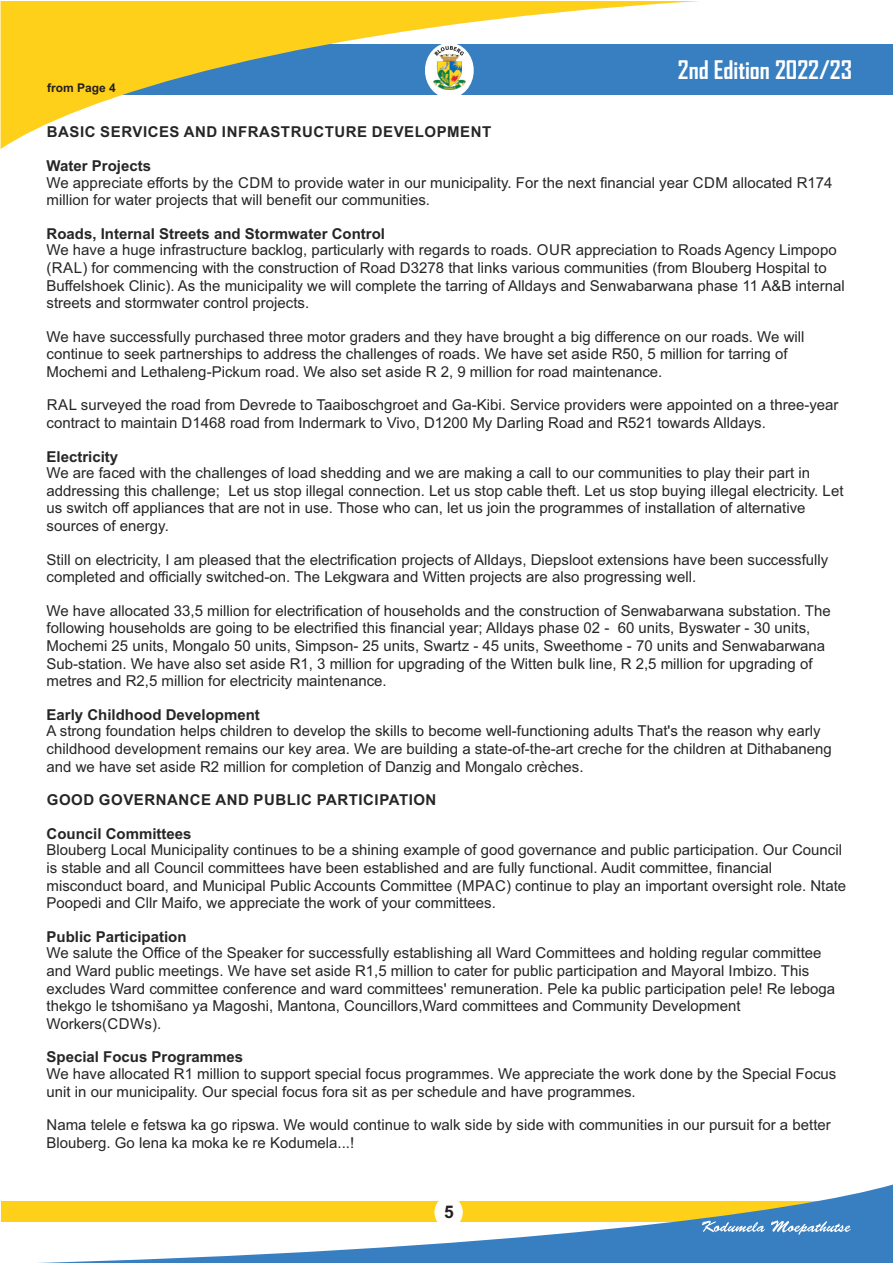
<style>
.page{position:relative;width:893px;height:1263px;background:#fff}
.page>*{position:absolute;margin:0;border:0;box-sizing:border-box;transform-origin:0 0}
.t1{font:700 24.6px "Agency FB";color:#fff}
.t2{font:700 17.4px "Arial";color:#231f20}
.t3{font:15px/17.5px "Arial";color:#262626}
.t4{font:700 15px "Arial";color:#262626}
.t5{font:700 15px "Arial";letter-spacing:.035em;color:#262626}
.t6{font:700 12px "Arial";color:#231f20}
</style>
<div class="page">
<div style="left:106px;top:44px;width:786px;height:51px;background:#387fc2"></div>
<svg style="left:1px;top:1184px;width:892px;height:79px"></svg>
<svg style="left:1px;top:1px;width:699px;height:148px"></svg>
<svg style="left:702px;top:1220px;width:149px;height:15px;background:#6a9fd1"></svg>
<p class="t6" style="left:47px;top:83px;width:70px">from Page 4</p>
<h1 class="t1" style="left:678px;top:60px;width:176px">2nd Edition 2022/23</h1>
<p class="t5" style="left:47px;top:126px;width:446px">BASIC SERVICES AND INFRASTRUCTURE DEVELOPMENT</p>
<p class="t4" style="left:47px;top:160px;width:106px">Water Projects</p>
<p class="t3" style="left:47px;top:175px;width:787px">We appreciate efforts by the CDM to provide water in our municipality. For the next financial year CDM allocated R174 million for water projects that will benefit our communities.</p>
<p class="t4" style="left:47px;top:228px;width:340px">Roads, Internal Streets and Stormwater Control</p>
<p class="t3" style="left:47px;top:243px;width:800px">We have a huge infrastructure backlog, particularly with regards to roads. OUR appreciation to Roads Agency Limpopo (RAL) for commencing with the construction of Road D3278 that links various communities (from Blouberg Hospital to Buffelshoek Clinic). As the municipality we will complete the tarring of Alldays and Senwabarwana phase 11 A&amp;B internal streets and stormwater control projects.</p>
<p class="t3" style="left:47px;top:329px;width:759px">We have successfully purchased three motor graders and they have brought a big difference on our roads. We will continue to seek partnerships to address the challenges of roads. We have set aside R50, 5 million for tarring of<br>Mochemi and Lethaleng-Pickum road. We also set aside R 2, 9 million for road maintenance.</p>
<p class="t3" style="left:47px;top:398px;width:793px">RAL surveyed the road from Devrede to Taaiboschgroet and Ga-Kibi. Service providers were appointed on a three-year contract to maintain D1468 road from Indermark to Vivo, D1200 My Darling Road and R521 towards Alldays.</p>
<p class="t4" style="left:47px;top:451px;width:73px">Electricity</p>
<p class="t3" style="left:47px;top:466px;width:798px">We are faced with the challenges of load shedding and we are making a call to our communities to play their part in addressing this challenge; Let us stop illegal connection. Let us stop cable theft. Let us stop buying illegal electricity. Let us switch off appliances that are not in use. Those who can, let us join the programmes of installation of alternative sources of energy.</p>
<p class="t3" style="left:47px;top:552px;width:783px">Still on electricity, I am pleased that the electrification projects of Alldays, Diepsloot extensions have been successfully completed and officially switched-on. The Lekgwara and Witten projects are also progressing well.</p>
<p class="t3" style="left:47px;top:603px;width:786px">We have allocated 33,5 million for electrification of households and the construction of Senwabarwana substation. The following households are going to be electrified this financial year; Alldays phase 02 - 60 units, Byswater - 30 units, Mochemi 25 units, Mongalo 50 units, Simpson- 25 units, Swartz - 45 units, Sweethome - 70 units and Senwabarwana Sub-station. We have also set aside R1, 3 million for upgrading of the Witten bulk line, R 2,5 million for upgrading of metres and R2,5 million for electricity maintenance.</p>
<p class="t4" style="left:47px;top:709px;width:215px">Early Childhood Development</p>
<p class="t3" style="left:47px;top:724px;width:787px">A strong foundation helps children to develop the skills to become well-functioning adults That's the reason why early childhood development remains our key area. We are building a state-of-the-art creche for the children at Dithabaneng and we have set aside R2 million for completion of Danzig and Mongalo crèches.</p>
<p class="t5" style="left:47px;top:794px;width:391px">GOOD GOVERNANCE AND PUBLIC PARTICIPATION</p>
<p class="t4" style="left:47px;top:828px;width:147px">Council Committees</p>
<p class="t3" style="left:47px;top:843px;width:801px">Blouberg Local Municipality continues to be a shining example of good governance and public participation. Our Council is stable and all Council committees have been established and are fully functional. Audit committee, financial misconduct board, and Municipal Public Accounts Committee (MPAC) continue to play an important oversight role. Ntate Poopedi and Cllr Maifo, we appreciate the work of your committees.</p>
<p class="t4" style="left:47px;top:931px;width:142px">Public Participation</p>
<p class="t3" style="left:47px;top:946px;width:790px">We salute the Office of the Speaker for successfully establishing all Ward Committees and holding regular committee and Ward public meetings. We have set aside R1,5 million to cater for public participation and Mayoral Imbizo. This excludes Ward committee conference and ward committees' remuneration. Pele ka public participation pele! Re leboga thekgo le tshomišano ya Magoshi, Mantona, Councillors,Ward committees and Community Development Workers(CDWs).</p>
<p class="t4" style="left:47px;top:1051px;width:198px">Special Focus Programmes</p>
<p class="t3" style="left:47px;top:1066px;width:791px">We have allocated R1 million to support special focus programmes. We appreciate the work done by the Special Focus unit in our municipality. Our special focus fora sit as per schedule and have programmes.</p>
<p class="t3" style="left:47px;top:1117px;width:786px">Nama telele e fetswa ka go ripswa. We would continue to walk side by side with communities in our pursuit for a better<br>Blouberg. Go lena ka moka ke re Kodumela...!</p>
<p class="t2" style="left:444px;top:1205px;width:11px">5</p>
</div>
